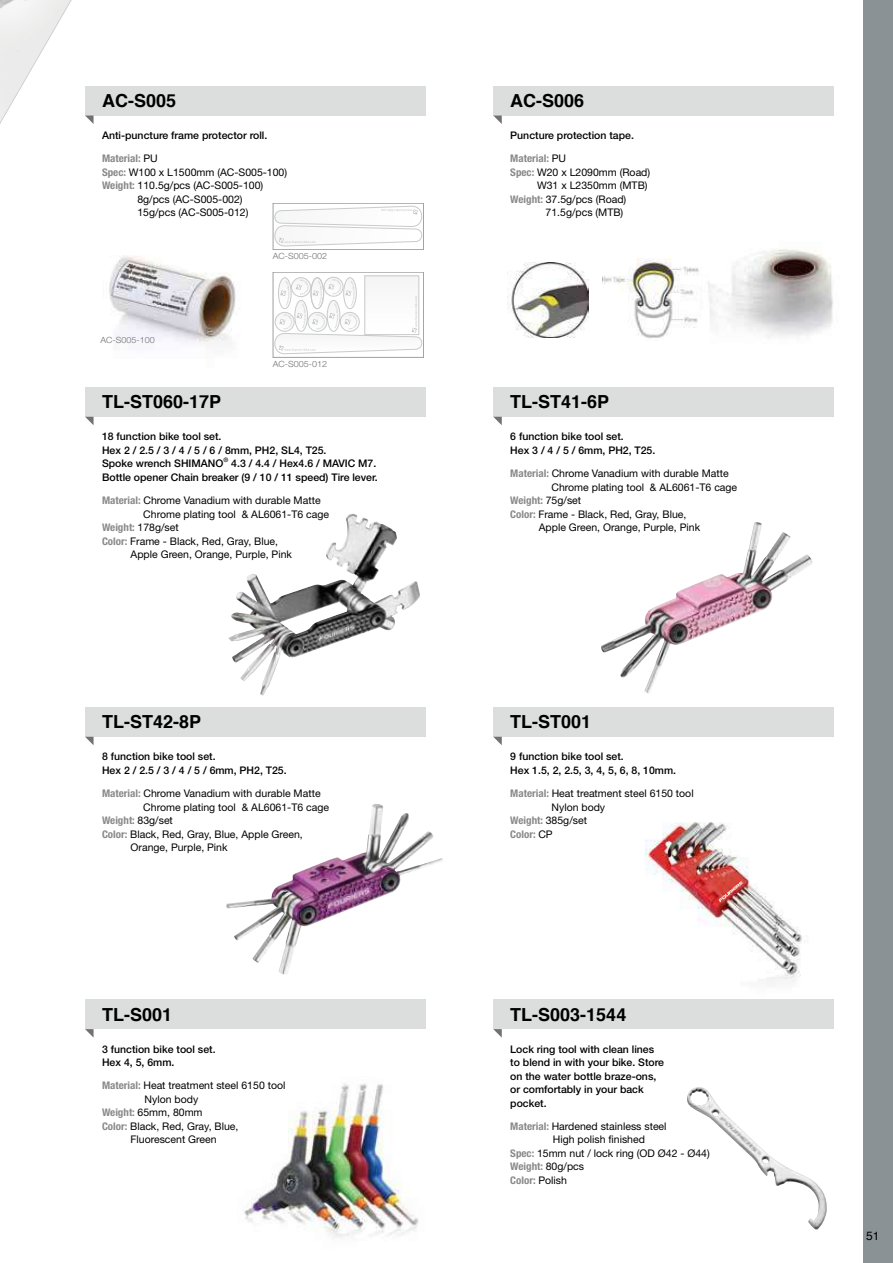
<style>
.page{position:relative;width:893px;height:1263px;background:#fff}
.page>*{position:absolute;margin:0;border:0;box-sizing:border-box;transform-origin:0 0}
.t1{font:700 18px "Helvetica";color:#000}
.t2{font:12px "Helvetica";color:#000}
.t3{font:10.5px "Helvetica Neue LT Std";color:#000}
.t4{font:500 10.5px/13.5px "Helvetica Neue LT Std";color:#000}
.t5{font:700 condensed 10.5px "Helvetica Neue LT Std";color:#898989;scale:1.05 1}
.t6{font:300 8.55px "Helvetica Neue LT Std";color:#727171;scale:1.05 1}
.t7{font:500 6.15px "Helvetica Neue LT Std";color:#000}
.s1{font-weight:400;font-stretch:normal;color:#000}
.s2{font-weight:700;font-stretch:condensed;color:#898989}
</style>
<div class="page">
<img style="left:708px;top:249px;width:125px;height:89px">
<img style="left:602px;top:259px;width:97px;height:80px">
<img style="left:508px;top:262px;width:81px;height:76px">
<div style="left:493px;top:86px;width:340px;height:30px;background:#dcdddd"></div>
<svg style="left:494px;top:116px;width:8px;height:8px"></svg>
<div style="left:85px;top:86px;width:340px;height:30px;background:#dcdddd"></div>
<svg style="left:85px;top:116px;width:9px;height:8px"></svg>
<img style="left:109px;top:255px;width:127px;height:88px">
<div style="left:273px;top:203px;width:151px;height:47px;border:1px solid #9fa0a0"></div>
<svg style="left:272px;top:205px;width:152px;height:42px"></svg>
<svg style="left:275px;top:276px;width:147px;height:79px"></svg>
<div style="left:273px;top:272px;width:151px;height:86px;border:1px solid #9fa0a0"></div>
<img style="left:244px;top:1083px;width:175px;height:155px">
<img style="left:687px;top:1087px;width:140px;height:143px">
<div style="left:85px;top:999px;width:340px;height:30px;background:#dcdddd"></div>
<img style="left:645px;top:822px;width:160px;height:160px">
<img style="left:719px;top:881px;width:24px;height:21px">
<div style="left:493px;top:707px;width:340px;height:30px;background:#dcdddd"></div>
<svg style="left:493px;top:737px;width:9px;height:8px"></svg>
<svg style="left:85px;top:1029px;width:9px;height:8px"></svg>
<div style="left:493px;top:999px;width:340px;height:30px;background:#dcdddd"></div>
<svg style="left:493px;top:1029px;width:9px;height:8px"></svg>
<div style="left:85px;top:387px;width:340px;height:30px;background:#dcdddd"></div>
<svg style="left:85px;top:417px;width:9px;height:8px"></svg>
<img style="left:229px;top:516px;width:130px;height:122px">
<div style="left:493px;top:387px;width:340px;height:30px;background:#dcdddd"></div>
<svg style="left:493px;top:417px;width:9px;height:8px"></svg>
<img style="left:601px;top:522px;width:212px;height:171px">
<div style="left:85px;top:707px;width:340px;height:30px;background:#dcdddd"></div>
<svg style="left:85px;top:737px;width:9px;height:8px"></svg>
<img style="left:226px;top:804px;width:217px;height:171px">
<svg style="left:0;top:0;width:72px;height:124px"></svg>
<div style="left:863px;top:0;width:30px;height:1263px;background:#8b9296"></div>
<h1 class="t1" style="left:102px;top:86px;width:76px">AC-S005</h1>
<p class="t4" style="left:102px;top:129px;width:167px">Anti-puncture frame protector roll.</p>
<p class="t5" style="left:102px;top:152px;width:55px">Material: <span class="s1">PU</span></p>
<p class="t3" style="left:102px;top:166px;width:187px"><span class="s2">Spec:</span> W100 x L1500mm (AC-S005-100)</p>
<p class="t3" style="left:102px;top:179px;width:163px"><span class="s2">Weight:</span> 110.5g/pcs (AC-S005-100)</p>
<p class="t3" style="left:137px;top:193px;width:107px">8g/pcs (AC-S005-002)</p>
<p class="t3" style="left:137px;top:206px;width:113px">15g/pcs (AC-S005-012)</p>
<p class="t6" style="left:100px;top:335px;width:53px">AC-S005-100</p>
<h1 class="t1" style="left:102px;top:387px;width:121px">TL-ST060-17P</h1>
<p class="t6" style="left:273px;top:251px;width:53px">AC-S005-002</p>
<p class="t6" style="left:273px;top:359px;width:53px">AC-S005-012</p>
<p class="t4" style="left:102px;top:430px;width:226px">18 function bike tool set.<br>Hex 2 / 2.5 / 3 / 4 / 5 / 6 / 8mm, PH2, SL4, T25.<br>Spoke wrench SHIMANO</p>
<p class="t7" style="left:223px;top:456px;width:6px">®</p>
<p class="t4" style="left:102px;top:457px;width:277px;text-align:right">4.3 / 4.4 / Hex4.6 / MAVIC M7.<br>Bottle opener Chain breaker (9 / 10 / 11 speed) Tire lever.</p>
<p class="t3" style="left:102px;top:494px;width:220px"><span class="s2">Material:</span> Chrome Vanadium with durable Matte</p>
<p class="t3" style="left:143px;top:508px;width:187px">Chrome plating tool &amp; AL6061-T6 cage</p>
<p class="t3" style="left:102px;top:521px;width:78px"><span class="s2">Weight:</span> 178g/set</p>
<p class="t3" style="left:102px;top:535px;width:178px"><span class="s2">Color:</span> Frame - Black, Red, Gray, Blue,</p>
<p class="t3" style="left:131px;top:548px;width:163px">Apple Green, Orange, Purple, Pink</p>
<h1 class="t1" style="left:102px;top:707px;width:101px">TL-ST42-8P</h1>
<p class="t4" style="left:102px;top:750px;width:186px">8 function bike tool set.<br>Hex 2 / 2.5 / 3 / 4 / 5 / 6mm, PH2, T25.</p>
<p class="t3" style="left:102px;top:787px;width:220px"><span class="s2">Material:</span> Chrome Vanadium with durable Matte</p>
<p class="t3" style="left:143px;top:801px;width:187px">Chrome plating tool &amp; AL6061-T6 cage</p>
<p class="t5" style="left:102px;top:814px;width:69px">Weight: <span class="s1">83g/set</span></p>
<p class="t3" style="left:102px;top:828px;width:202px"><span class="s2">Color:</span> Black, Red, Gray, Blue, Apple Green,</p>
<p class="t3" style="left:131px;top:841px;width:99px">Orange, Purple, Pink</p>
<h1 class="t1" style="left:102px;top:1000px;width:72px">TL-S001</h1>
<p class="t4" style="left:102px;top:1042px;width:115px">3 function bike tool set.<br>Hex 4, 5, 6mm.</p>
<p class="t3" style="left:102px;top:1079px;width:185px"><span class="s2">Material:</span> Heat treatment steel 6150 tool</p>
<p class="t3" style="left:145px;top:1093px;width:55px">Nylon body</p>
<p class="t3" style="left:102px;top:1106px;width:102px"><span class="s2">Weight:</span> 65mm, 80mm</p>
<p class="t3" style="left:102px;top:1120px;width:138px"><span class="s2">Color:</span> Black, Red, Gray, Blue,</p>
<p class="t3" style="left:131px;top:1133px;width:88px">Fluorescent Green</p>
<h1 class="t1" style="left:510px;top:86px;width:76px">AC-S006</h1>
<p class="t4" style="left:510px;top:129px;width:125px">Puncture protection tape.</p>
<p class="t5" style="left:510px;top:152px;width:55px">Material: <span class="s1">PU</span></p>
<p class="t3" style="left:510px;top:166px;width:141px"><span class="s2">Spec:</span> W20 x L2090mm (Road)</p>
<p class="t3" style="left:537px;top:179px;width:112px">W31 x L2350mm (MTB)</p>
<p class="t3" style="left:510px;top:193px;width:118px"><span class="s2">Weight:</span> 37.5g/pcs (Road)</p>
<p class="t3" style="left:546px;top:206px;width:79px">71.5g/pcs (MTB)</p>
<h1 class="t1" style="left:510px;top:387px;width:101px">TL-ST41-6P</h1>
<p class="t4" style="left:510px;top:430px;width:147px">6 function bike tool set.<br>Hex 3 / 4 / 5 / 6mm, PH2, T25.</p>
<p class="t3" style="left:510px;top:467px;width:220px"><span class="s2">Material:</span> Chrome Vanadium with durable Matte</p>
<p class="t3" style="left:551px;top:481px;width:187px">Chrome plating tool &amp; AL6061-T6 cage</p>
<p class="t5" style="left:510px;top:494px;width:69px">Weight: <span class="s1">75g/set</span></p>
<p class="t3" style="left:510px;top:508px;width:178px"><span class="s2">Color:</span> Frame - Black, Red, Gray, Blue,</p>
<p class="t3" style="left:539px;top:521px;width:163px">Apple Green, Orange, Purple, Pink</p>
<h1 class="t1" style="left:510px;top:707px;width:83px">TL-ST001</h1>
<p class="t4" style="left:510px;top:750px;width:167px">9 function bike tool set.<br>Hex 1.5, 2, 2.5, 3, 4, 5, 6, 8, 10mm.</p>
<p class="t3" style="left:510px;top:787px;width:185px"><span class="s2">Material:</span> Heat treatment steel 6150 tool</p>
<p class="t3" style="left:551px;top:801px;width:55px">Nylon body</p>
<p class="t3" style="left:510px;top:814px;width:78px"><span class="s2">Weight:</span> 385g/set</p>
<p class="t5" style="left:510px;top:827px;width:42px">Color: <span class="s1">CP</span></p>
<h1 class="t1" style="left:510px;top:1000px;width:118px">TL-S003-1544</h1>
<p class="t4" style="left:510px;top:1042px;width:155px">Lock ring tool with clean lines to blend in with your bike. Store on the water bottle braze-ons, or comfortably in your back pocket.</p>
<p class="t3" style="left:510px;top:1120px;width:158px"><span class="s2">Material:</span> Hardened stainless steel</p>
<p class="t3" style="left:553px;top:1133px;width:94px">High polish finished</p>
<p class="t3" style="left:510px;top:1147px;width:201px"><span class="s2">Spec:</span> 15mm nut / lock ring (OD Ø42 - Ø44)</p>
<p class="t5" style="left:510px;top:1160px;width:72px">Weight: <span class="s1">80g/pcs</span></p>
<p class="t5" style="left:510px;top:1174px;width:55px">Color: <span class="s1">Polish</span></p>
<p class="t2" style="left:866px;top:1226px;width:15px">51</p>
</div>
